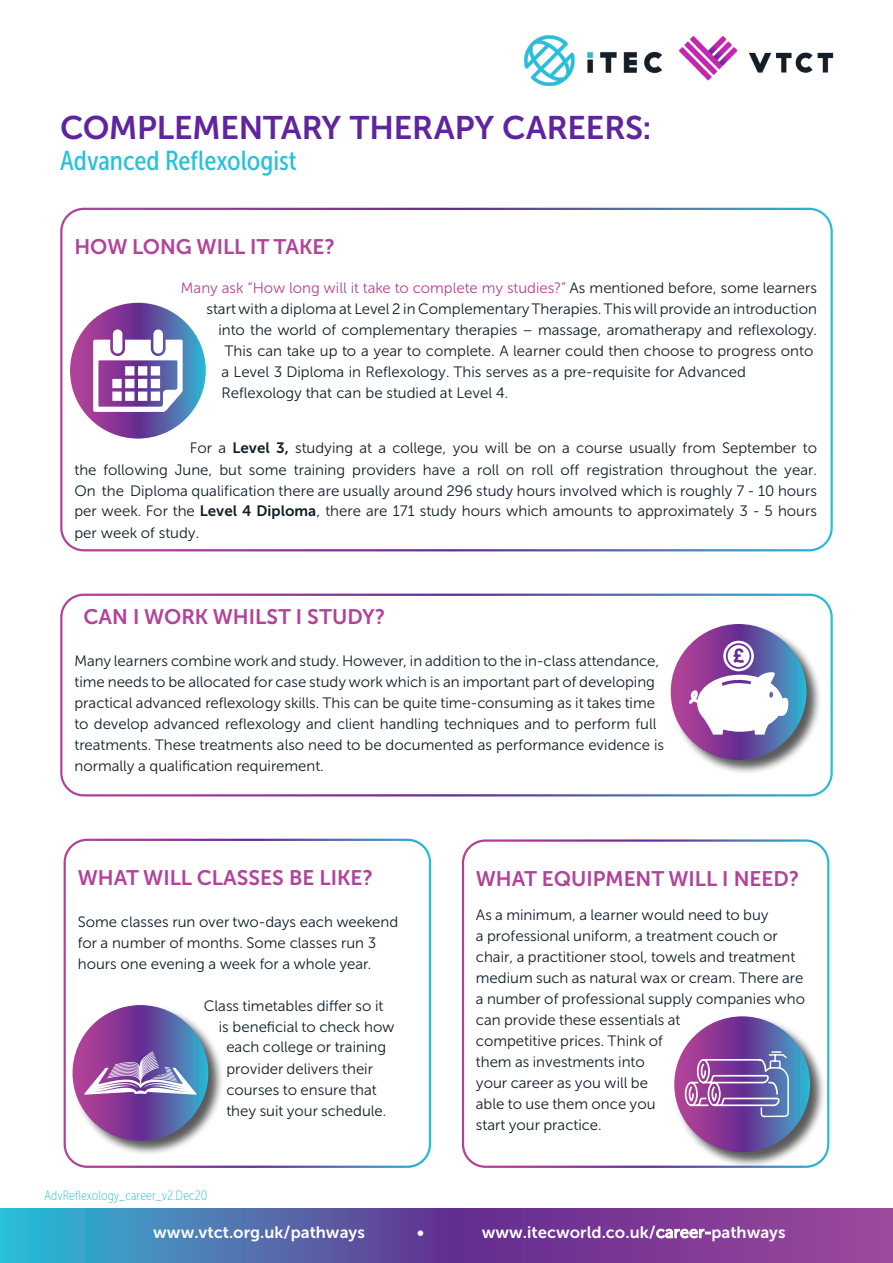
<style>
.page{position:relative;width:893px;height:1263px;background:#fff}
.page>*{position:absolute;margin:0;border:0;box-sizing:border-box;transform-origin:0 0}
.t1{font:32.55px "Museo Sans Cyrl 700";letter-spacing:-.005em;color:#5f259f}
.t2{font:27.3px "Museo Sans Cond 500";color:#29c0da}
.Body_copy{font:21px "Museo Sans Cyrl 700";color:#b14399}
.t3{font:16.5px "Museo Sans Cyrl 700";color:#fff}
.Body_copy-2{font:15px/21px "Museo Sans Cyrl 300";color:#0f1e28}
.Body_copy-3{font:15px "Museo Sans Cyrl 300";color:#b14399}
.t4{font:13.5px "Museo Sans Cond 100";color:#29c0da}
.s1{color:#0f1e28}
.s2{font-family:"Museo Sans Cyrl 700"}
.s3{font-family:"Museo Sans Cyrl 500"}
</style>
<div class="page">
<img style="left:525px;top:36px;width:136px;height:50px">
<img style="left:678px;top:36px;width:156px;height:45px">
<svg style="left:0;top:1209px;width:893px;height:54px;background:#6559a5"></svg>
<div style="left:60px;top:594px;width:773px;height:202px;border:2px solid #fff;border-radius:22px"></div>
<div style="left:670px;top:623px;width:152px;height:152px;background:#000;opacity:.65"></div>
<svg style="left:671px;top:624px;width:135px;height:136px;background:#7057a3"></svg>
<svg style="left:689px;top:640px;width:99px;height:95px"></svg>
<div style="left:60px;top:208px;width:773px;height:343px;border:2px solid #fff;border-radius:22px"></div>
<svg style="left:70px;top:303px;width:136px;height:136px;background:#7258a4"></svg>
<svg style="left:93px;top:329px;width:90px;height:83px"></svg>
<div style="left:462px;top:839px;width:367px;height:329px;border:2px solid #fff;border-radius:22px"></div>
<div style="left:673px;top:1015px;width:153px;height:153px;background:#000;opacity:.65"></div>
<svg style="left:674px;top:1016px;width:136px;height:136px;background:#6c55a3"></svg>
<div style="left:64px;top:839px;width:367px;height:329px;border:2px solid #fff;border-radius:22px"></div>
<div style="left:72px;top:1004px;width:152px;height:152px;background:#000;opacity:.65"></div>
<svg style="left:73px;top:1005px;width:135px;height:136px;background:#704d9f"></svg>
<svg style="left:84px;top:1051px;width:113px;height:44px"></svg>
<svg style="left:684px;top:1050px;width:106px;height:68px;background:#8c65ac"></svg>
<p class="t1" style="left:60px;top:110px;width:592px">COMPLEMENTARY THERAPY CAREERS:</p>
<p class="t2" style="left:60px;top:146px;width:238px">Advanced Reflexologist</p>
<p class="Body_copy" style="left:74px;top:235px;width:262px">HOW LONG WILL IT TAKE?</p>
<p class="Body_copy-3" style="left:181px;top:280px;width:637px">Many ask “How long will it take to complete my studies?” <span class="s1">As mentioned before, some learners</span></p>
<p class="Body_copy-2" style="left:206px;top:299px;width:612px">start with a diploma at Level 2 in Complementary Therapies. This will provide an introduction</p>
<p class="Body_copy-2" style="left:218px;top:320px;width:600px">into the world of complementary therapies – massage, aromatherapy and reflexology.</p>
<p class="Body_copy-2" style="left:224px;top:340px;width:590px">This can take up to a year to complete. A learner could then choose to progress onto</p>
<p class="Body_copy-2" style="left:221px;top:361px;width:526px">a Level 3 Diploma in Reflexology. This serves as a pre-requisite for Advanced</p>
<p class="Body_copy-2" style="left:221px;top:382px;width:288px">Reflexology that can be studied at Level 4.</p>
<p class="Body_copy-2" style="left:74px;top:438px;width:744px;text-align:justify;text-indent:116px">For a <span class="s2">Level 3,</span> studying at a college, you will be on a course usually from September to the following June, but some training providers have a roll on roll off registration throughout the year.<br>On the Diploma qualification there are usually around 296 study hours involved which is roughly 7 - 10 hours per week. For the <span class="s2">Level 4 Diploma</span>, there are 171 study hours which amounts to approximately 3 - 5 hours per week of study.</p>
<p class="Body_copy" style="left:83px;top:605px;width:303px">CAN I WORK WHILST I STUDY?</p>
<p class="Body_copy-2" style="left:74px;top:650px;width:591px">Many learners combine work and study. However, in addition to the in-class attendance, time needs to be allocated for case study work which is an important part of developing practical advanced reflexology skills. This can be quite time-consuming as it takes time to develop advanced reflexology and client handling techniques and to perform full treatments. These treatments also need to be documented as performance evidence is normally a qualification requirement.</p>
<p class="Body_copy" style="left:78px;top:866px;width:296px">WHAT WILL CLASSES BE LIKE?</p>
<p class="Body_copy-2" style="left:78px;top:911px;width:322px">Some classes run over two-days each weekend for a number of months. Some classes run 3 hours one evening a week for a whole year.</p>
<p class="Body_copy-2" style="left:204px;top:995px;width:181px">Class timetables differ so it</p>
<p class="Body_copy-2" style="left:219px;top:1016px;width:177px">is beneficial to check how</p>
<p class="Body_copy-2" style="left:226px;top:1037px;width:161px">each college or training</p>
<p class="Body_copy-2" style="left:226px;top:1058px;width:148px">provider delivers their</p>
<p class="Body_copy-2" style="left:226px;top:1079px;width:152px">courses to ensure that</p>
<p class="Body_copy-2" style="left:226px;top:1100px;width:161px">they suit your schedule.</p>
<p class="t4" style="left:45px;top:1189px;width:164px">AdvReflexology_career_v2.Dec20</p>
<p class="Body_copy" style="left:476px;top:867px;width:325px">WHAT EQUIPMENT WILL I NEED?</p>
<p class="Body_copy-2" style="left:476px;top:904px;width:331px">As a minimum, a learner would need to buy<br>a professional uniform, a treatment couch or chair, a practitioner stool, towels and treatment medium such as natural wax or cream. There are a number of professional supply companies who can provide these essentials at<br>competitive prices. Think of<br>them as investments into<br>your career as you will be<br>able to use them once you<br>start your practice.</p>
<p class="t3" style="left:153px;top:1223px;width:213px">www.vtct.org.uk/pathways</p>
<p class="t3" style="left:416px;top:1223px;width:10px">•</p>
<p class="t3" style="left:482px;top:1223px;width:305px">www.itecworld.co.uk/<span class="s3">career</span>-pathways</p>
</div>
